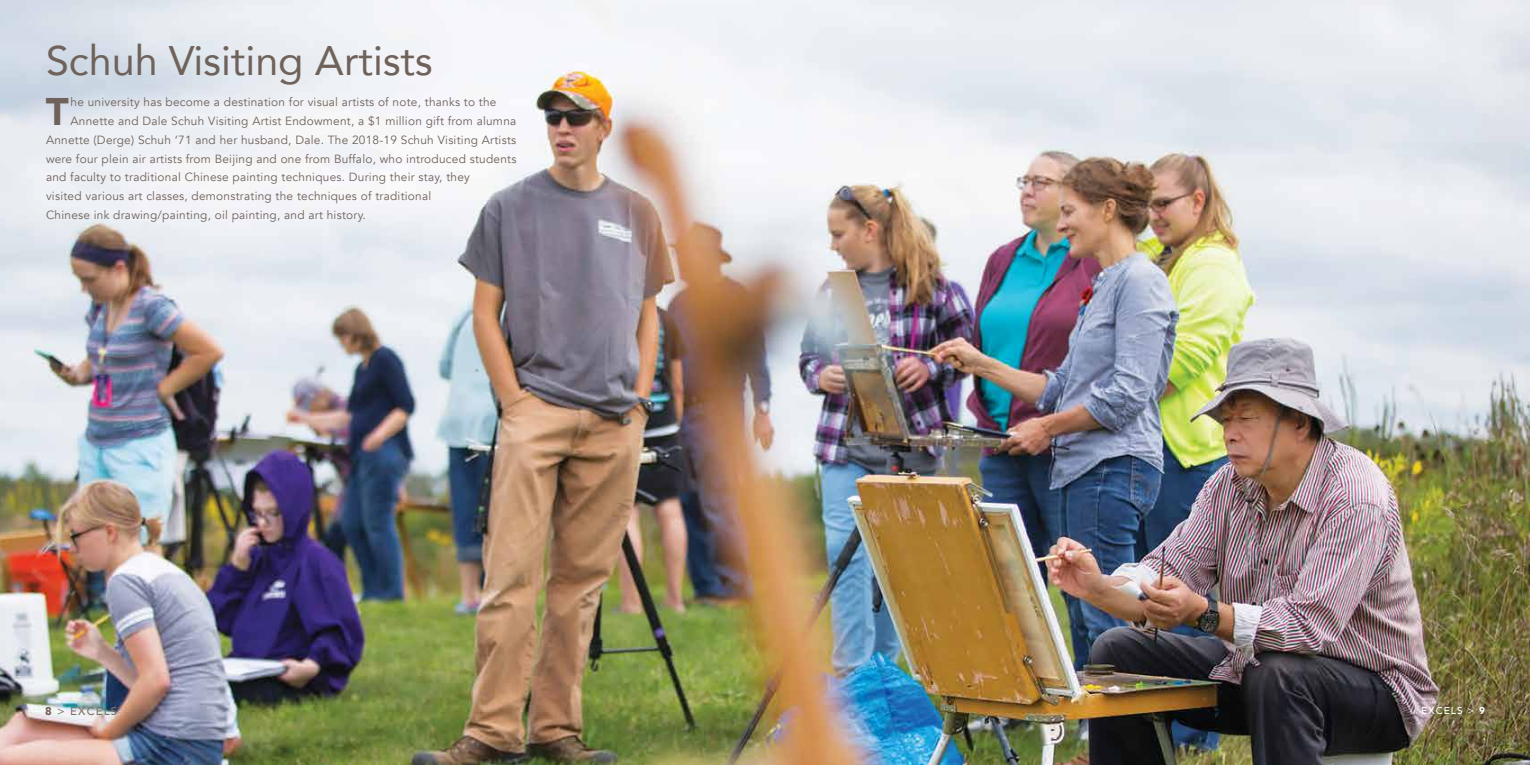
<style>
.page{position:relative;width:1530px;height:765px;background:#fff}
.page>*{position:absolute;margin:0;border:0;box-sizing:border-box;transform-origin:0 0}
.t1{font:41.25px "Avenir";color:#6f625a}
.t2{font:700 38.62px "Gotham";color:#6f625a}
.t3{font:11.88px "Avenir";letter-spacing:.02em;color:#6f625a}
.t4{font:500 11.25px "Avenir";letter-spacing:.1em;color:#7d726a}
.t5{font:500 10px "Avenir";letter-spacing:.1em;color:#fff}
.s1{font-weight:900;color:#6f625a}
.s2{font-weight:400;color:#6f625a}
.s3{font-weight:400}
.s4{font-weight:900}
</style>
<div class="page">
<img style="left:0;top:0;width:1530px;height:765px">
<h1 class="t1" style="left:46px;top:28px;width:388px">Schuh Visiting Artists</h1>
<h2 class="t2" style="left:45px;top:89px;width:27px">T</h2>
<p class="t3" style="left:71px;top:95px;width:428px">he university has become a destination for visual artists of note, thanks to the</p>
<p class="t3" style="left:71px;top:114px;width:447px">Annette and Dale Schuh Visiting Artist Endowment, a $1 million gift from alumna</p>
<p class="t3" style="left:46px;top:133px;width:472px">Annette (Derge) Schuh ‘71 and her husband, Dale. The 2018-19 Schuh Visiting Artists</p>
<p class="t3" style="left:46px;top:151px;width:472px">were four plein air artists from Beijing and one from Buffalo, who introduced students</p>
<p class="t3" style="left:46px;top:170px;width:425px">and faculty to traditional Chinese painting techniques. During their stay, they</p>
<p class="t3" style="left:46px;top:189px;width:387px">visited various art classes, demonstrating the techniques of traditional</p>
<p class="t3" style="left:46px;top:208px;width:321px">Chinese ink drawing/painting, oil painting, and art history.</p>
<p class="t4" style="left:45px;top:701px;width:73px"><span class="s1">8</span> <span class="s2">&gt;</span> EXCELS</p>
<p class="t5" style="left:1421px;top:702px;width:65px">EXCELS <span class="s3">&gt;</span> <span class="s4">9</span></p>
</div>
